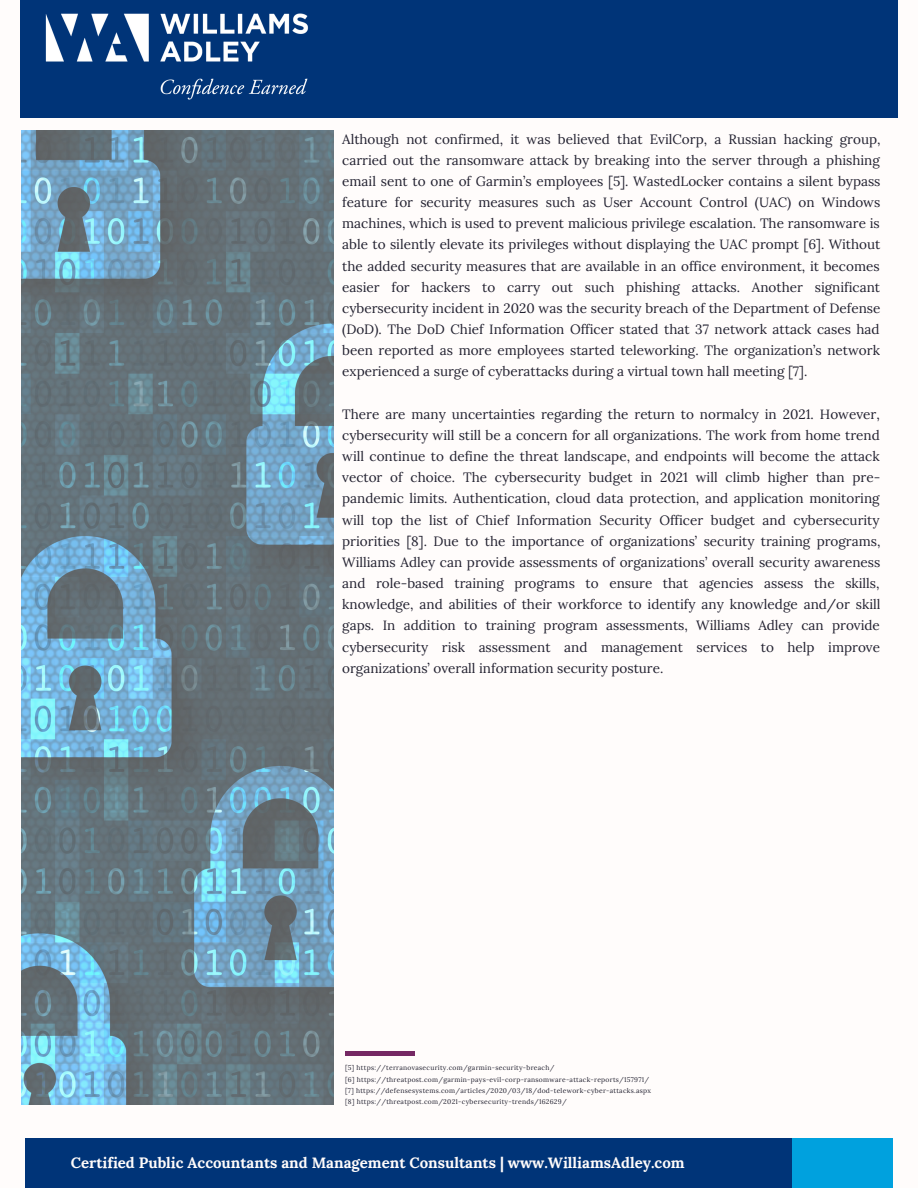
<style>
.page{position:relative;width:918px;height:1188px;background:#fffcfb}
.page>*{position:absolute;margin:0;border:0;box-sizing:border-box;transform-origin:0 0}
.t1{font:700 15px "Lora";color:#fffcfb}
.t2{font:13.5px/21.1px "Lora";color:#222130;text-align:justify}
.t3{font:6.75px "Lora";letter-spacing:.04em;color:#222130}
</style>
<div class="page">
<img style="left:22px;top:130px;width:311px;height:974px">
<div style="left:20px;top:0;width:878px;height:117px;background:#003478"></div>
<div style="left:721px;top:1138px;width:172px;height:50px;background:#00a1de"></div>
<div style="left:26px;top:1138px;width:766px;height:50px;background:#003478"></div>
<hr style="left:345px;top:1051px;width:70px;height:4px;background:#752864">
<img style="left:45px;top:13px;width:263px;height:87px">
<p class="t2" style="left:342px;top:128px;width:540px">Although not confirmed, it was believed that EvilCorp, a Russian hacking group, carried out the ransomware attack by breaking into the server through a phishing email sent to one of Garmin’s employees [5]. WastedLocker contains a silent bypass feature for security measures such as User Account Control (UAC) on Windows machines, which is used to prevent malicious privilege escalation. The ransomware is able to silently elevate its privileges without displaying the UAC prompt [6]. Without the added security measures that are available in an office environment, it becomes easier for hackers to carry out such phishing attacks. Another significant cybersecurity incident in 2020 was the security breach of the Department of Defense (DoD). The DoD Chief Information Officer stated that 37 network attack cases had been reported as more employees started teleworking. The organization’s network experienced a surge of cyberattacks during a virtual town hall meeting [7].</p>
<p class="t2" style="left:342px;top:403px;width:540px">There are many uncertainties regarding the return to normalcy in 2021. However, cybersecurity will still be a concern for all organizations. The work from home trend will continue to define the threat landscape, and endpoints will become the attack vector of choice. The cybersecurity budget in 2021 will climb higher than pre&shy;pandemic limits. Authentication, cloud data protection, and application monitoring will top the list of Chief Information Security Officer budget and cybersecurity priorities [8]. Due to the importance of organizations’ security training programs, Williams Adley can provide assessments of organizations’ overall security awareness and role-based training programs to ensure that agencies assess the skills, knowledge, and abilities of their workforce to identify any knowledge and/or skill gaps. In addition to training program assessments, Williams Adley can provide cybersecurity risk assessment and management services to help improve organizations’ overall information security posture.</p>
<p class="t3" style="left:345px;top:1064px;width:211px">[5] https://terranovasecurity.com/garmin-security-breach/</p>
<p class="t3" style="left:345px;top:1075px;width:305px">[6] https://threatpost.com/garmin-pays-evil-corp-ransomware-attack-reports/157971/</p>
<p class="t3" style="left:345px;top:1086px;width:307px">[7] https://defensesystems.com/articles/2020/03/18/dod-telework-cyber-attacks.aspx</p>
<p class="t3" style="left:345px;top:1097px;width:223px">[8] https://threatpost.com/2021-cybersecurity-trends/162629/</p>
<p class="t1" style="left:71px;top:1153px;width:615px">Certified Public Accountants and Management Consultants | www.WilliamsAdley.com</p>
</div>
